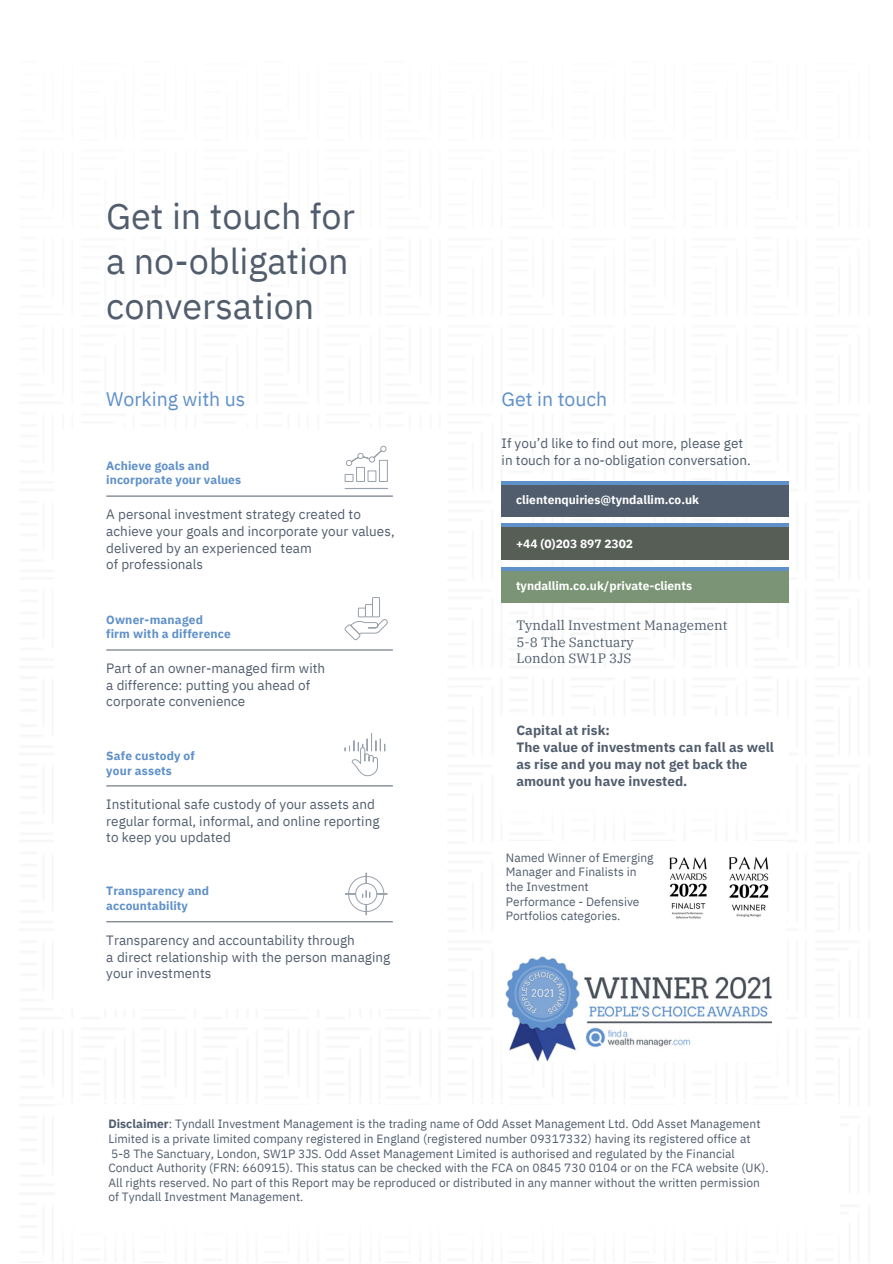
<style>
.page{position:relative;width:893px;height:1264px;background:#fff}
.page>*{position:absolute;margin:0;border:0;box-sizing:border-box;transform-origin:0 0}
.t1{font:36px/45px "IBM Plex Sans";color:#515d6d}
.t2{font:19.5px "IBM Plex Sans";color:#5f90c9}
.t3{font:13.5px/16.8px "IBM Plex Sans";color:#515d6d}
.t4{font:700 13.5px/16.8px "IBM Plex Sans";color:#515d6d}
.t5{font:13.5px/16.8px "IBM Plex Serif";color:#515d6d}
.t6{font:12px/14.5px "IBM Plex Sans";color:#515d6d}
.t7{font:700 12px/15px "IBM Plex Sans";letter-spacing:.01em;color:#5f90c9}
.t8{font:700 12px "IBM Plex Sans";color:#fff}
.s1{font-weight:700}
</style>
<div class="page">
<hr style="left:106px;top:495px;width:287px;height:1px;background:#515d6d">
<hr style="left:106px;top:649px;width:287px;height:1px;background:#515d6d">
<hr style="left:106px;top:785px;width:287px;height:1px;background:#515d6d">
<hr style="left:106px;top:921px;width:287px;height:1px;background:#515d6d">
<div style="left:348px;top:876px;width:36px;height:36px;border:1px solid #99a1ab;border-radius:50%"></div>
<div style="left:355px;top:883px;width:22px;height:22px;border:1px solid #99a1ab;border-radius:50%"></div>
<svg style="left:376px;top:893px;width:12px;height:1px"></svg>
<svg style="left:344px;top:893px;width:12px;height:1px"></svg>
<svg style="left:362px;top:890px;width:8px;height:7px"></svg>
<div style="left:344px;top:488px;width:44px;height:1px;border:1px solid #99a1ab"></div>
<div style="left:344px;top:474px;width:9px;height:8px;border:1px solid #99a1ab"></div>
<div style="left:356px;top:467px;width:9px;height:15px;border:1px solid #99a1ab"></div>
<div style="left:367px;top:470px;width:9px;height:12px;border:1px solid #99a1ab"></div>
<div style="left:379px;top:460px;width:9px;height:22px;border:1px solid #99a1ab"></div>
<svg style="left:346px;top:446px;width:40px;height:20px"></svg>
<svg style="left:344px;top:619px;width:44px;height:22px"></svg>
<div style="left:358px;top:607px;width:8px;height:10px;border:1px solid #99a1ab"></div>
<div style="left:365px;top:604px;width:8px;height:13px;border:1px solid #99a1ab"></div>
<div style="left:372px;top:597px;width:8px;height:20px;border:1px solid #99a1ab"></div>
<svg style="left:344px;top:733px;width:41px;height:43px"></svg>
<div style="left:501px;top:482px;width:287px;height:34px;background:#515d6d"></div>
<hr style="left:501px;top:481px;width:287px;height:3px;background:#5f90c9">
<div style="left:501px;top:526px;width:287px;height:34px;background:#565e56"></div>
<hr style="left:501px;top:524px;width:287px;height:3px;background:#5f90c9">
<div style="left:501px;top:568px;width:287px;height:34px;background:#7a9475"></div>
<hr style="left:501px;top:567px;width:287px;height:3px;background:#5f90c9">
<img style="left:669px;top:857px;width:38px;height:62px">
<img style="left:729px;top:856px;width:40px;height:61px">
<img style="left:506px;top:956px;width:265px;height:104px">
<h1 class="t1" style="left:106px;top:193px;width:250px">Get in touch for a no-obligation conversation</h1>
<h2 class="t2" style="left:106px;top:386px;width:141px">Working with us</h2>
<h2 class="t2" style="left:501px;top:386px;width:107px">Get in touch</h2>
<p class="t7" style="left:106px;top:458px;width:136px;line-height:14.5px">Achieve goals and incorporate your values</p>
<p class="t3" style="left:106px;top:505px;width:290px">A personal investment strategy created to achieve your goals and incorporate your values, delivered by an experienced team<br>of professionals</p>
<p class="t7" style="left:106px;top:612px;width:126px;line-height:14.5px">Owner-managed<br>firm with a difference</p>
<p class="t3" style="left:106px;top:659px;width:220px">Part of an owner-managed firm with a difference: putting you ahead of corporate convenience</p>
<p class="t7" style="left:106px;top:747px;width:90px">Safe custody of your assets</p>
<p class="t3" style="left:106px;top:795px;width:275px">Institutional safe custody of your assets and regular formal, informal, and online reporting to keep you updated</p>
<p class="t7" style="left:106px;top:883px;width:104px">Transparency and accountability</p>
<p class="t3" style="left:106px;top:931px;width:285px">Transparency and accountability through<br>a direct relationship with the person managing your investments</p>
<p class="t3" style="left:501px;top:435px;width:250px">If you’d like to find out more, please get in touch for a no-obligation conversation.</p>
<p class="t8" style="left:516px;top:492px;width:184px">clientenquiries@tyndallim.co.uk</p>
<p class="t8" style="left:516px;top:535px;width:118px">+44 (0)203 897 2302</p>
<p class="t8" style="left:516px;top:577px;width:177px">tyndallim.co.uk/private-clients</p>
<p class="t5" style="left:516px;top:616px;width:212px">Tyndall Investment Management<br>5-8 The Sanctuary<br>London SW1P 3JS</p>
<p class="t4" style="left:516px;top:722px;width:259px">Capital at risk:<br>The value of investments can fall as well as rise and you may not get back the amount you have invested.</p>
<p class="t6" style="left:506px;top:850px;width:149px">Named Winner of Emerging<br>Manager and Finalists in the Investment<br>Performance - Defensive<br>Portfolios categories.</p>
<p class="t6" style="left:108px;top:1116px;width:661px"><span class="s1">Disclaimer</span>: Tyndall Investment Management is the trading name of Odd Asset Management Ltd. Odd Asset Management Limited is a private limited company registered in England (registered number 09317332) having its registered office at 5-8 The Sanctuary, London, SW1P 3JS. Odd Asset Management Limited is authorised and regulated by the Financial Conduct Authority (FRN: 660915). This status can be checked with the FCA on 0845 730 0104 or on the FCA website (UK).<br>All rights reserved. No part of this Report may be reproduced or distributed in any manner without the written permission of Tyndall Investment Management.</p>
</div>
